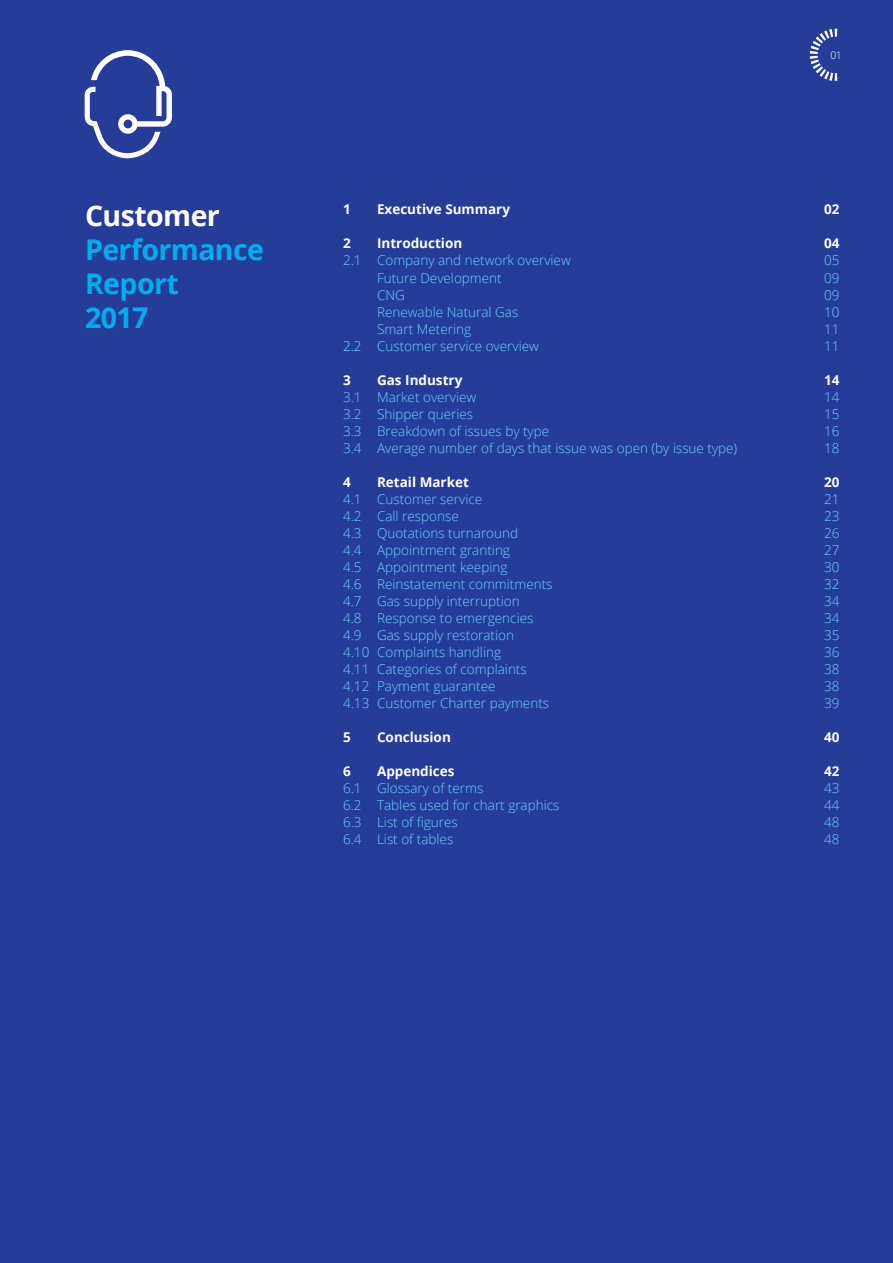
<style>
.page{position:relative;width:893px;height:1263px;background:#253d98}
.page>*{position:absolute;margin:0;border:0;box-sizing:border-box;transform-origin:0 0}
.t1{font:700 28.5px/34px "Open Sans";letter-spacing:-.02em;color:#00aeef}
.t2{font:700 28.5px "Open Sans";letter-spacing:-.02em;color:#fff}
.t3{font:300 13.5px/17px "Open Sans";color:#6dcff6;text-align:justify}
.t4{font:700 13.5px "Open Sans";color:#fff}
.t5{font:300 10.5px "Open Sans";color:#fff}
</style>
<div class="page">
<svg style="left:810px;top:29px;width:27px;height:52px"></svg>
<svg style="left:85px;top:50px;width:87px;height:108px"></svg>
<p class="t2" style="left:85px;top:195px;width:136px">Customer</p>
<h2 class="t1" style="left:85px;top:232px;width:181px">Performance<br>Report<br>2017</h2>
<p class="t5" style="left:830px;top:48px;width:13px">01</p>
<p class="t4" style="left:377px;top:200px;width:135px">Executive Summary</p>
<p class="t4" style="left:824px;top:200px;width:17px">02</p>
<h5 class="t4" style="left:377px;top:234px;width:87px">Introduction</h5>
<h5 class="t4" style="left:824px;top:234px;width:17px">04</h5>
<p class="t3" style="left:377px;top:252px;width:195px">Company and network overview</p>
<p class="t3" style="left:824px;top:252px;width:17px">05</p>
<p class="t3" style="left:377px;top:269px;width:126px">Future Development</p>
<p class="t3" style="left:824px;top:269px;width:17px">09</p>
<p class="t3" style="left:377px;top:286px;width:29px">CNG</p>
<p class="t3" style="left:824px;top:286px;width:17px">09</p>
<p class="t3" style="left:377px;top:303px;width:143px">Renewable Natural Gas</p>
<p class="t3" style="left:824px;top:303px;width:17px">10</p>
<p class="t3" style="left:377px;top:320px;width:96px">Smart Metering</p>
<p class="t3" style="left:824px;top:320px;width:17px">11</p>
<p class="t3" style="left:377px;top:337px;width:163px">Customer service overview</p>
<p class="t3" style="left:824px;top:337px;width:17px">11</p>
<h5 class="t4" style="left:377px;top:370px;width:87px">Gas Industry</h5>
<h5 class="t4" style="left:824px;top:370px;width:17px">14</h5>
<p class="t3" style="left:377px;top:388px;width:101px">Market overview</p>
<p class="t3" style="left:824px;top:388px;width:17px">14</p>
<p class="t3" style="left:377px;top:405px;width:98px">Shipper queries</p>
<p class="t3" style="left:824px;top:405px;width:17px">15</p>
<p class="t3" style="left:377px;top:422px;width:174px">Breakdown of issues by type</p>
<p class="t3" style="left:824px;top:422px;width:17px">16</p>
<p class="t3" style="left:377px;top:439px;width:362px">Average number of days that issue was open (by issue type)</p>
<p class="t3" style="left:824px;top:439px;width:17px">18</p>
<h5 class="t4" style="left:377px;top:472px;width:93px">Retail Market</h5>
<h5 class="t4" style="left:824px;top:472px;width:17px">20</h5>
<p class="t3" style="left:377px;top:490px;width:107px">Customer service</p>
<p class="t3" style="left:824px;top:490px;width:17px">21</p>
<p class="t3" style="left:377px;top:507px;width:83px">Call response</p>
<p class="t3" style="left:824px;top:507px;width:17px">23</p>
<p class="t3" style="left:377px;top:524px;width:143px">Quotations turnaround</p>
<p class="t3" style="left:824px;top:524px;width:17px">26</p>
<p class="t3" style="left:377px;top:541px;width:134px">Appointment granting</p>
<p class="t3" style="left:824px;top:541px;width:17px">27</p>
<p class="t3" style="left:377px;top:558px;width:132px">Appointment keeping</p>
<p class="t3" style="left:824px;top:558px;width:17px">30</p>
<p class="t3" style="left:377px;top:575px;width:177px">Reinstatement commitments</p>
<p class="t3" style="left:824px;top:575px;width:17px">32</p>
<p class="t3" style="left:377px;top:592px;width:144px">Gas supply interruption</p>
<p class="t3" style="left:824px;top:592px;width:17px">34</p>
<p class="t3" style="left:377px;top:609px;width:158px">Response to emergencies</p>
<p class="t3" style="left:824px;top:609px;width:17px">34</p>
<p class="t3" style="left:377px;top:626px;width:139px">Gas supply restoration</p>
<p class="t3" style="left:824px;top:626px;width:17px">35</p>
<h5 class="t3" style="left:343px;top:643px;width:160px">4.10 Complaints handling</h5>
<h5 class="t3" style="left:824px;top:643px;width:17px">36</h5>
<p class="t3" style="left:343px;top:660px;width:185px">4.11 Categories of complaints</p>
<p class="t3" style="left:824px;top:660px;width:17px">38</p>
<p class="t3" style="left:343px;top:677px;width:154px">4.12 Payment guarantee</p>
<p class="t3" style="left:824px;top:677px;width:17px">38</p>
<p class="t3" style="left:343px;top:694px;width:208px">4.13 Customer Charter payments</p>
<p class="t3" style="left:824px;top:694px;width:17px">39</p>
<p class="t4" style="left:343px;top:727px;width:9px">5</p>
<p class="t4" style="left:343px;top:761px;width:9px">6</p>
<p class="t3" style="left:343px;top:779px;width:20px">6.1<br>6.2</p>
<p class="t3" style="left:343px;top:813px;width:20px">6.3</p>
<p class="t3" style="left:343px;top:830px;width:20px">6.4</p>
<p class="t4" style="left:343px;top:200px;width:9px">1</p>
<p class="t4" style="left:343px;top:234px;width:9px">2</p>
<p class="t3" style="left:343px;top:252px;width:20px">2.1</p>
<p class="t3" style="left:343px;top:337px;width:20px">2.2</p>
<p class="t4" style="left:343px;top:370px;width:9px">3</p>
<p class="t3" style="left:343px;top:388px;width:20px">3.1<br>3.2<br>3.3<br>3.4</p>
<p class="t4" style="left:343px;top:472px;width:9px">4</p>
<p class="t3" style="left:343px;top:490px;width:20px">4.1<br>4.2<br>4.3<br>4.4<br>4.5<br>4.6<br>4.7<br>4.8<br>4.9</p>
<p class="t4" style="left:377px;top:727px;width:75px">Conclusion</p>
<p class="t4" style="left:824px;top:727px;width:17px">40</p>
<p class="t4" style="left:377px;top:761px;width:79px">Appendices</p>
<p class="t4" style="left:824px;top:761px;width:17px">42</p>
<p class="t3" style="left:377px;top:779px;width:108px">Glossary of terms</p>
<p class="t3" style="left:824px;top:779px;width:17px">43</p>
<p class="t3" style="left:377px;top:796px;width:184px">Tables used for chart graphics</p>
<p class="t3" style="left:824px;top:796px;width:17px">44</p>
<p class="t3" style="left:377px;top:813px;width:82px">List of figures</p>
<p class="t3" style="left:824px;top:813px;width:17px">48</p>
<p class="t3" style="left:377px;top:830px;width:78px">List of tables</p>
<p class="t3" style="left:824px;top:830px;width:17px">48</p>
</div>
